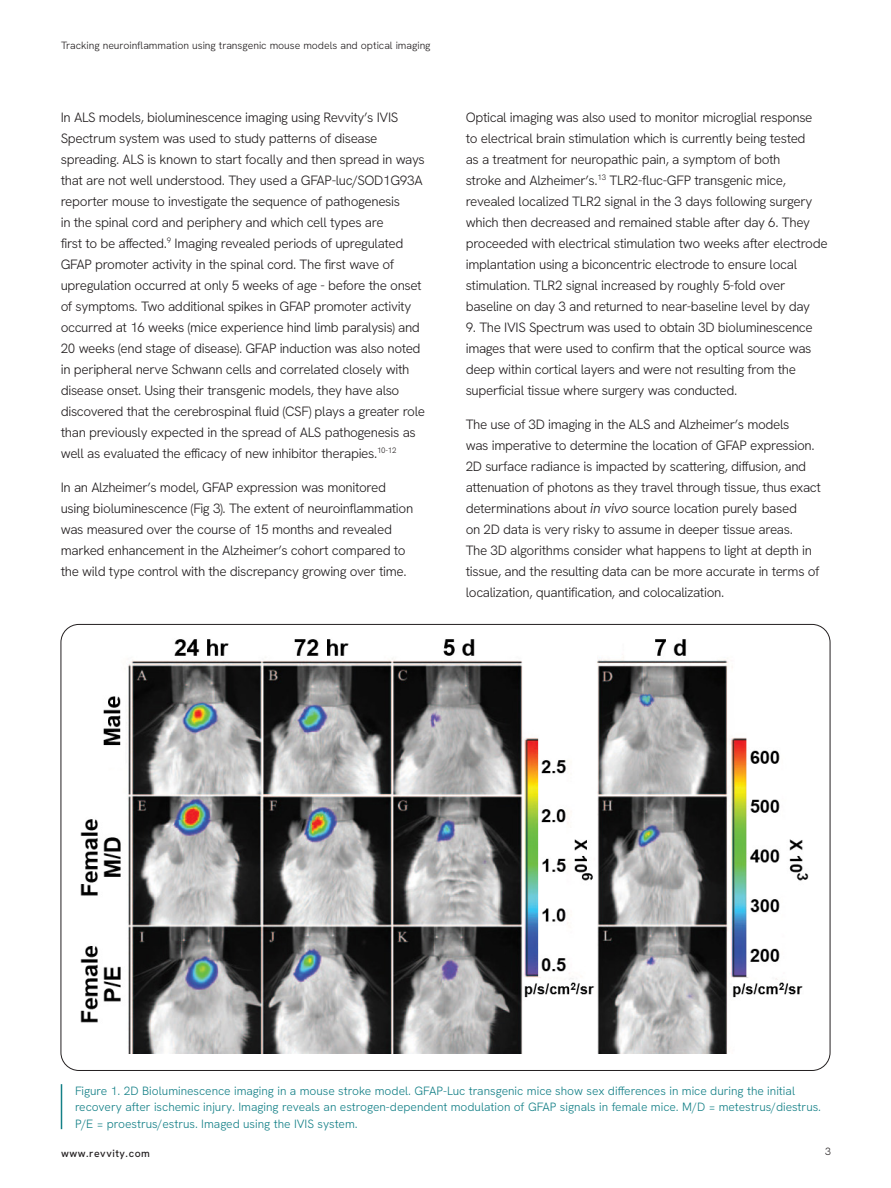
<style>
.page{position:relative;width:891px;height:1188px;background:#fff}
.page>*{position:absolute;margin:0;border:0;box-sizing:border-box;transform-origin:0 0}
.Body_Copy{font:300 13.5px/21px "Hanken Grotesk";letter-spacing:-.025em;color:#231f20}
.Captions{font:300 12px/16.5px "Hanken Grotesk";color:#148087}
.t1{font:300 10.5px "Hanken Grotesk";color:#231f20}
.t2{font:500 10.5px "Hanken Grotesk";letter-spacing:.05em;color:#231f20}
.s1{font-style:italic;font-size:14.25px}
</style>
<div class="page">
<img style="left:80px;top:639px;width:729px;height:414px">
<hr style="left:61px;top:1084px;width:1px;height:45px;background:#148087">
<p class="t1" style="left:61px;top:39px;width:371px">Tracking neuroinflammation using transgenic mouse models and optical imaging</p>
<p class="Body_Copy" style="left:61px;top:106px;width:366px">In ALS models, bioluminescence imaging using Revvity’s IVIS Spectrum system was used to study patterns of disease spreading. ALS is known to start focally and then spread in ways that are not well understood. They used a GFAP-luc/SOD1G93A reporter mouse to investigate the sequence of pathogenesis<br>in the spinal cord and periphery and which cell types are<br>first to be affected.<sup>9</sup> Imaging revealed periods of upregulated GFAP promoter activity in the spinal cord. The first wave of upregulation occurred at only 5 weeks of age - before the onset of symptoms. Two additional spikes in GFAP promoter activity occurred at 16 weeks (mice experience hind limb paralysis) and 20 weeks (end stage of disease). GFAP induction was also noted in peripheral nerve Schwann cells and correlated closely with disease onset. Using their transgenic models, they have also discovered that the cerebrospinal fluid (CSF) plays a greater role than previously expected in the spread of ALS pathogenesis as well as evaluated the efficacy of new inhibitor therapies.<sup>10-12</sup></p>
<p class="Body_Copy" style="left:61px;top:477px;width:354px">In an Alzheimer’s model, GFAP expression was monitored using bioluminescence (Fig 3). The extent of neuroinflammation was measured over the course of 15 months and revealed marked enhancement in the Alzheimer’s cohort compared to the wild type control with the discrepancy growing over time.</p>
<p class="Body_Copy" style="left:466px;top:106px;width:363px">Optical imaging was also used to monitor microglial response to electrical brain stimulation which is currently being tested<br>as a treatment for neuropathic pain, a symptom of both<br>stroke and Alzheimer’s.<sup>13</sup> TLR2-fluc-GFP transgenic mice, revealed localized TLR2 signal in the 3 days following surgery which then decreased and remained stable after day 6. They proceeded with electrical stimulation two weeks after electrode implantation using a biconcentric electrode to ensure local stimulation. TLR2 signal increased by roughly 5-fold over baseline on day 3 and returned to near-baseline level by day</p>
<p class="Body_Copy" style="left:466px;top:316px;width:348px">9. The IVIS Spectrum was used to obtain 3D bioluminescence images that were used to confirm that the optical source was deep within cortical layers and were not resulting from the superficial tissue where surgery was conducted.</p>
<p class="Body_Copy" style="left:466px;top:414px;width:357px">The use of 3D imaging in the ALS and Alzheimer’s models<br>was imperative to determine the location of GFAP expression.<br>2D surface radiance is impacted by scattering, diffusion, and attenuation of photons as they travel through tissue, thus exact determinations about <span class="s1">in vivo</span> source location purely based<br>on 2D data is very risky to assume in deeper tissue areas.<br>The 3D algorithms consider what happens to light at depth in tissue, and the resulting data can be more accurate in terms of localization, quantification, and colocalization.</p>
<p class="Captions" style="left:75px;top:1082px;width:748px">Figure 1. 2D Bioluminescence imaging in a mouse stroke model. GFAP-Luc transgenic mice show sex differences in mice during the initial recovery after ischemic injury. Imaging reveals an estrogen-dependent modulation of GFAP signals in female mice. M/D = metestrus/diestrus.<br>P/E = proestrus/estrus. Imaged using the IVIS system.</p>
<p class="t2" style="left:61px;top:1147px;width:90px">www.revvity.com</p>
<p class="t1" style="left:825px;top:1145px;width:7px">3</p>
</div>
